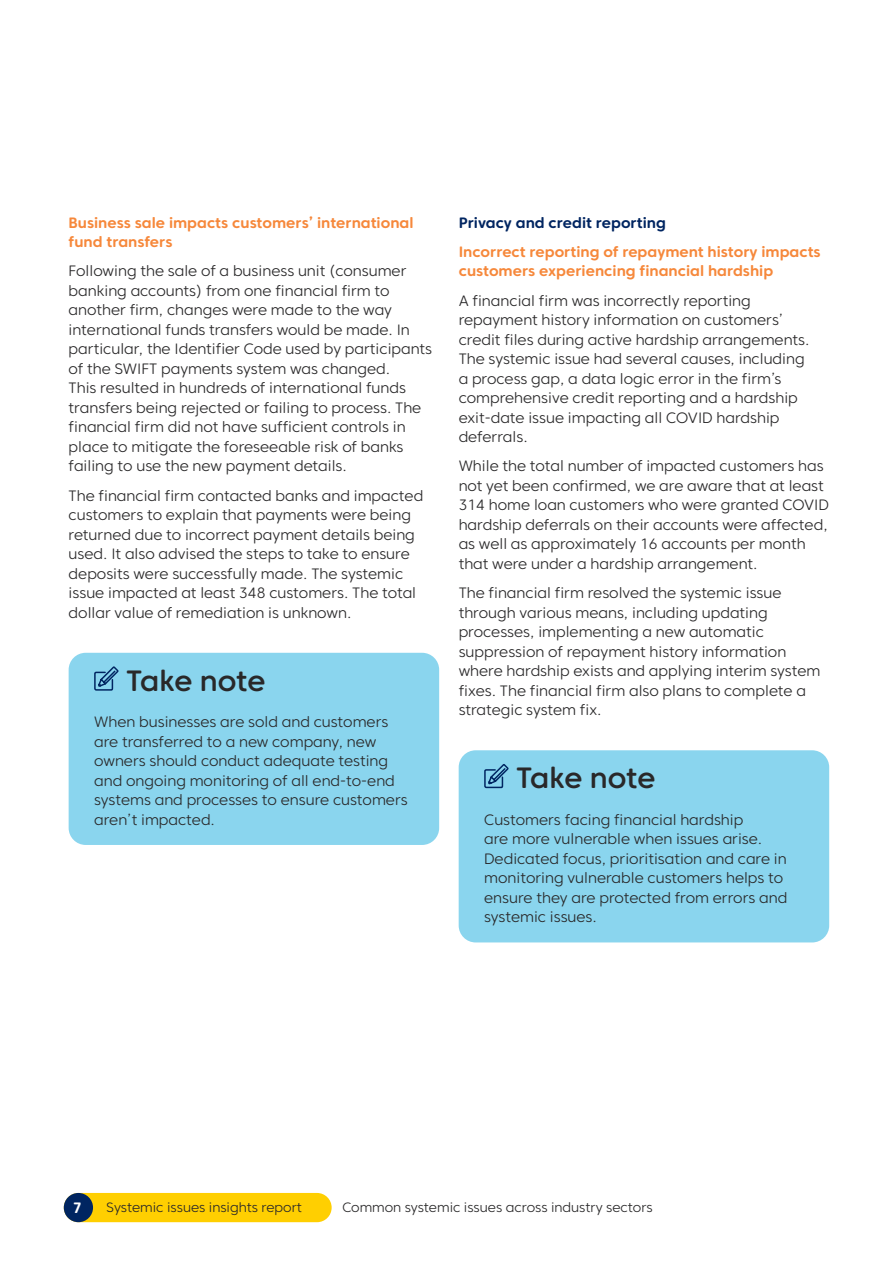
<style>
.page{position:relative;width:893px;height:1263px;background:#fff}
.page>*{position:absolute;margin:0;border:0;box-sizing:border-box;transform-origin:0 0}
.t1{font:500 29.25px "Core Sans CR 55";letter-spacing:-.005em;color:#292829}
.t2{font:300 15px/19.5px "Core Sans CR 35";color:#292829}
.t3{font:700 15px/19.5px "Core Sans CR 65";color:#f6883b}
.t4{font:700 15px "Core Sans CR 65";color:#002561}
.t5{font:700 15px "Core Sans CR 65";color:#fff}
.t6{font:300 13.5px "Core Sans CR 35";color:#292829}
</style>
<div class="page">
<div style="left:69px;top:653px;width:370px;height:192px;background:#8ad5ee;border-radius:17px"></div>
<svg style="left:94px;top:666px;width:25px;height:25px"></svg>
<div style="left:459px;top:750px;width:370px;height:192px;background:#8ad5ee;border-radius:17px"></div>
<svg style="left:484px;top:764px;width:25px;height:25px"></svg>
<div style="left:64px;top:1193px;width:268px;height:29px;background:#ffcf01;border-radius:15px"></div>
<div style="left:64px;top:1193px;width:29px;height:29px;background:#002561;border-radius:50%"></div>
<p class="t3" style="left:69px;top:212px;width:346px">Business sale impacts customers’ international fund transfers</p>
<p class="t2" style="left:69px;top:261px;width:365px">Following the sale of a business unit (consumer banking accounts) from one financial firm to another firm, changes were made to the way international funds transfers would be made. In particular, the Identifier Code used by participants of the SWIFT payments system was changed.<br>This resulted in hundreds of international funds transfers being rejected or failing to process. The financial firm did not have sufficient controls in place to mitigate the foreseeable risk of banks failing to use the new payment details.</p>
<p class="t2" style="left:69px;top:485px;width:356px">The financial firm contacted banks and impacted customers to explain that payments were being returned due to incorrect payment details being used. It also advised the steps to take to ensure deposits were successfully made. The systemic issue impacted at least 348 customers. The total dollar value of remediation is unknown.</p>
<h1 class="t1" style="left:126px;top:662px;width:141px">Take note</h1>
<p class="t2" style="left:94px;top:712px;width:315px">When businesses are sold and customers are transferred to a new company, new owners should conduct adequate testing and ongoing monitoring of all end-to-end systems and processes to ensure customers aren’t impacted.</p>
<p class="t4" style="left:459px;top:213px;width:209px">Privacy and credit reporting</p>
<p class="t3" style="left:459px;top:242px;width:364px">Incorrect reporting of repayment history impacts customers experiencing financial hardship</p>
<p class="t2" style="left:459px;top:290px;width:352px">A financial firm was incorrectly reporting repayment history information on customers’ credit files during active hardship arrangements.<br>The systemic issue had several causes, including a process gap, a data logic error in the firm’s comprehensive credit reporting and a hardship exit-date issue impacting all COVID hardship deferrals.</p>
<p class="t2" style="left:459px;top:456px;width:372px">While the total number of impacted customers has not yet been confirmed, we are aware that at least 314 home loan customers who were granted COVID hardship deferrals on their accounts were affected, as well as approximately 16 accounts per month that were under a hardship arrangement.</p>
<p class="t2" style="left:459px;top:583px;width:363px">The financial firm resolved the systemic issue through various means, including updating processes, implementing a new automatic suppression of repayment history information where hardship exists and applying interim system fixes. The financial firm also plans to complete a strategic system fix.</p>
<h1 class="t1" style="left:516px;top:760px;width:141px">Take note</h1>
<p class="t2" style="left:484px;top:809px;width:305px">Customers facing financial hardship<br>are more vulnerable when issues arise.<br>Dedicated focus, prioritisation and care in monitoring vulnerable customers helps to ensure they are protected from errors and systemic issues.</p>
<p class="t5" style="left:73px;top:1198px;width:11px">7</p>
<p class="t6" style="left:106px;top:1199px;width:197px">Systemic issues insights report</p>
<p class="t6" style="left:342px;top:1199px;width:312px">Common systemic issues across industry sectors</p>
</div>
